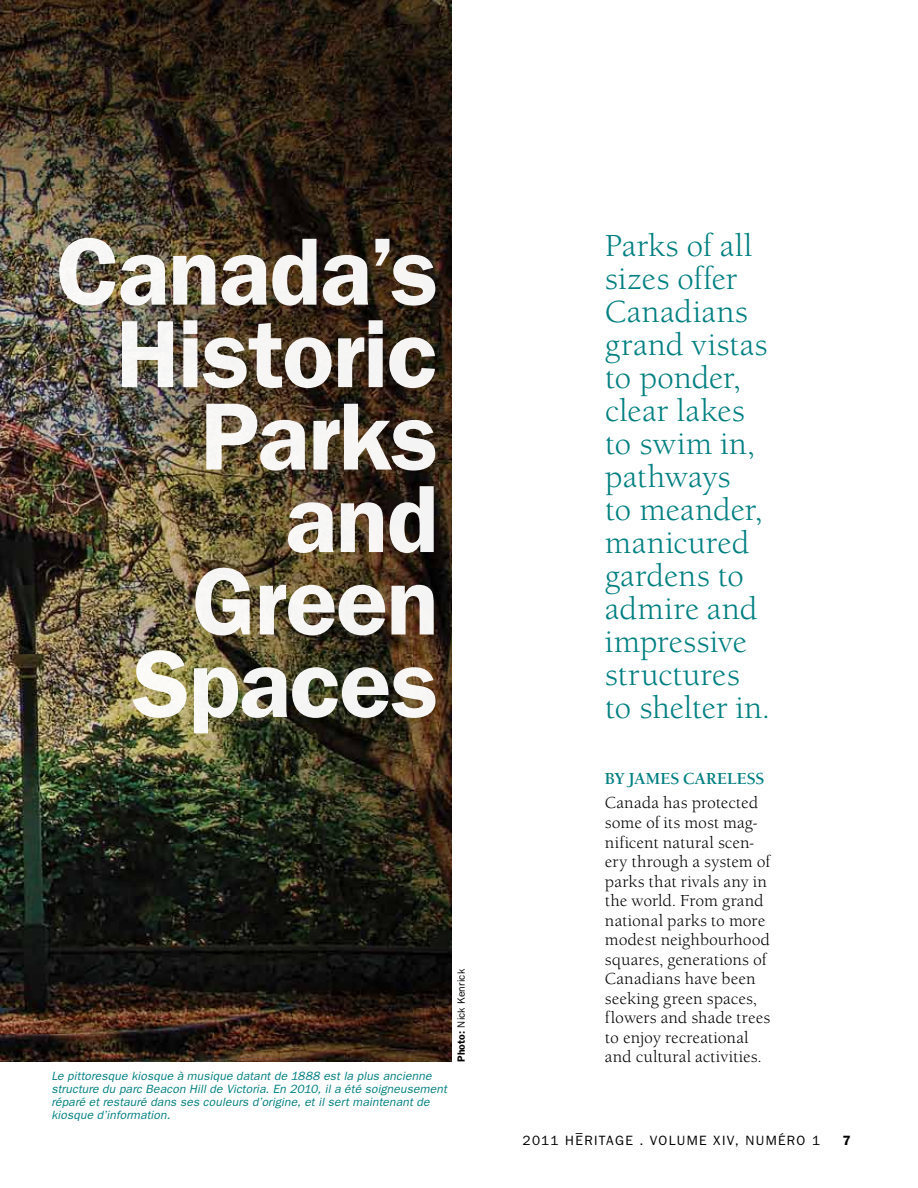
<style>
.page{position:relative;width:918px;height:1188px;background:#fff}
.page>*{position:absolute;margin:0;border:0;box-sizing:border-box;transform-origin:0 0}
.t1{font:600 96px/82.5px "Franklin Gothic";letter-spacing:-.015em;color:#fff;text-align:right}
.t2{font:31.5px/33px "Berkeley Old Style Itc T";color:#007f81}
.t3{font:16.5px/19.5px "Berkeley Old Style Itc T";letter-spacing:.005em;color:#000}
.t4{font:700 16.5px "Berkeley Old Style Itc T";letter-spacing:.015em;color:#007f81}
.t5{font:13.5px "Franklin Gothic";letter-spacing:.1em;color:#000}
.t6{font:600 13.5px "Franklin Gothic";color:#000}
.t7{font:italic 12px/12.8px "Franklin Gothic";letter-spacing:.01em;color:#007f81}
.t8{font:10.5px "Franklin Gothic";letter-spacing:.015em;color:#000}
.s1{font-weight:600}
</style>
<div class="page">
<img style="left:0;top:0;width:451px;height:1062px">
<h1 class="t1" style="left:56px;top:228px;width:384px">Canada’s<br>Historic<br>Parks and<br>Green<br>Spaces</h1>
<h2 class="t2" style="left:605px;top:230px;width:166px">Parks of all sizes offer<br>Canadians grand vistas to ponder, clear lakes to swim in, pathways<br>to meander, manicured gardens to admire and impressive structures to shelter in.</h2>
<p class="t4" style="left:605px;top:769px;width:161px">BY JAMES CARELESS</p>
<p class="t3" style="left:605px;top:793px;width:167px">Canada has protected some of its most mag&shy;nificent natural scen&shy;ery through a system of parks that rivals any in the world. From grand national parks to more modest neighbourhood squares, generations of<br>Canadians have been seeking green spaces, flowers and shade trees to enjoy recreational and cultural activities.</p>
<p class="t8" style="left:455px;top:1062px;width:94px;rotate:-90deg"><span class="s1">Photo:</span> Nick Kenrick</p>
<p class="t7" style="left:51px;top:1070px;width:397px">Le pittoresque kiosque à musique datant de 1888 est la plus ancienne structure du parc Beacon Hill de Victoria. En 2010, il a été soigneusement réparé et restauré dans ses couleurs d’origine, et il sert maintenant de kiosque d’information.</p>
<p class="t5" style="left:523px;top:1133px;width:299px">2011 HERITAGE . VOLUME XIV, NUMÉRO 1</p>
<p class="t5" style="left:576px;top:1125px;width:8px">–</p>
<p class="t6" style="left:842px;top:1132px;width:10px">7</p>
</div>
